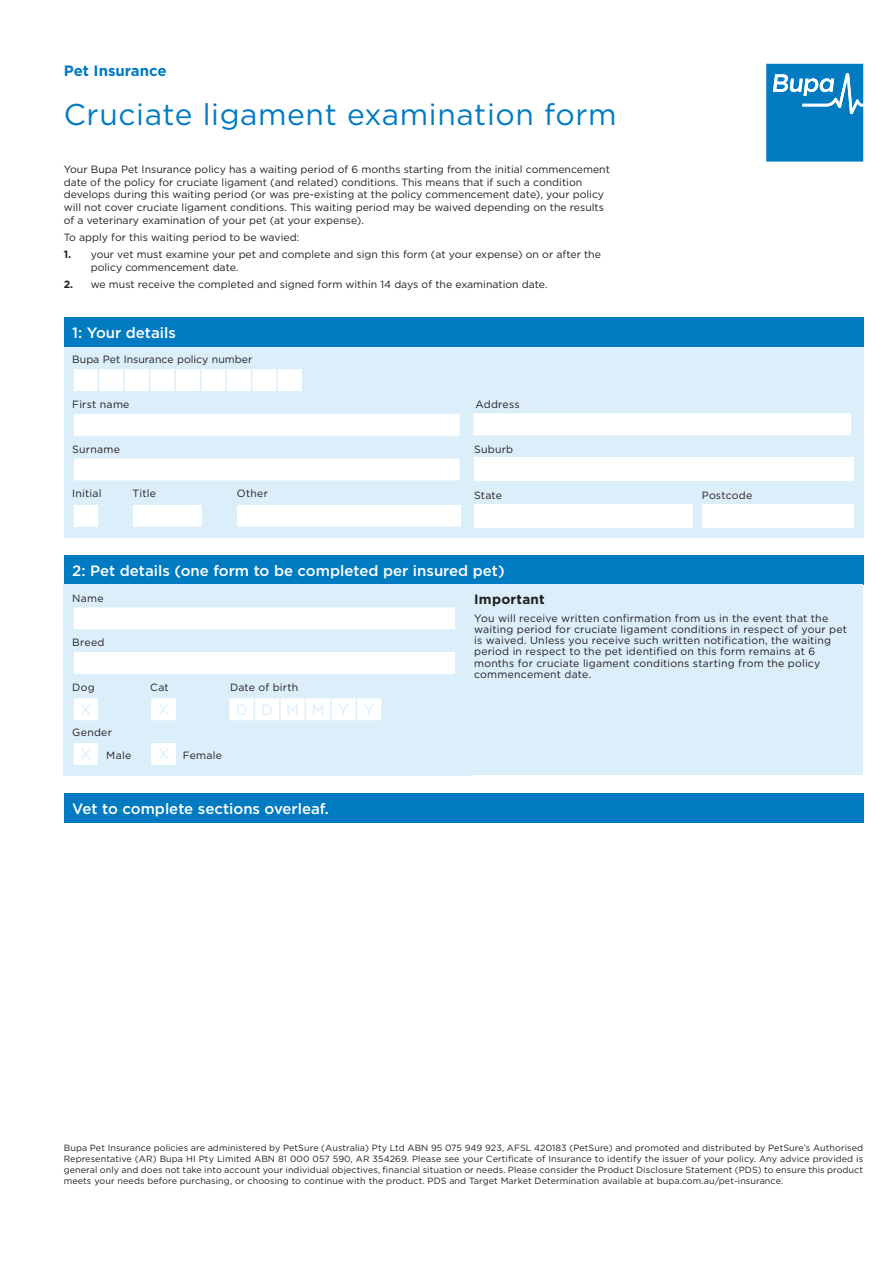
<style>
.page{position:relative;width:893px;height:1263px;background:#fff}
.page>*{position:absolute;margin:0;border:0;box-sizing:border-box;transform-origin:0 0}
.Heading{font:30px "Gotham";letter-spacing:.02em;color:#007bc2}
.Section_Headings{font:500 15px "Gotham";color:#fff}
.Heading-2{font:700 15px "Gotham";color:#007bc2}
.Cell_Prompt{font:15px "Gotham";color:#dbeef9}
.t1{font:700 13.5px "Gotham";letter-spacing:.015em;color:#231f20}
.Normal_more_para_space{font:10.5px/12.8px "Gotham";color:#231f20}
.Normal_more_para_space-2{font:10.5px/11.2px "Gotham";letter-spacing:.02em;color:#231f20}
.Normal_more_para_space-3{font:10.5px "Gotham";letter-spacing:.025em;color:#231f20}
.Section_Headings-2{font:9px/10.8px "Gotham";letter-spacing:.01em;color:#231f20;text-align:justify}
.s1{font-weight:700}
</style>
<div class="page">
<svg style="left:766px;top:64px;width:97px;height:98px;background:#1a88c8"></svg>
<div style="left:64px;top:555px;width:799px;height:30px;background:#007bc2"></div>
<div style="left:64px;top:793px;width:799px;height:30px;background:#007bc2"></div>
<div style="left:466px;top:585px;width:397px;height:190px;background:#dbeef9"></div>
<div style="left:64px;top:585px;width:408px;height:191px;background:#dbeef9"></div>
<div style="left:73px;top:607px;width:383px;height:23px;background:#fff"></div>
<hr style="left:72px;top:607px;width:2px;height:22px;background:#dbeef9">
<hr style="left:72px;top:629px;width:384px;height:2px;background:#dbeef9">
<svg style="left:455px;top:607px;width:1px;height:22px"></svg>
<div style="left:73px;top:651px;width:383px;height:24px;background:#fff"></div>
<hr style="left:72px;top:650px;width:384px;height:2px;background:#dbeef9">
<hr style="left:72px;top:652px;width:2px;height:22px;background:#dbeef9">
<hr style="left:72px;top:674px;width:384px;height:1px;background:#dbeef9">
<svg style="left:455px;top:652px;width:1px;height:22px"></svg>
<svg style="left:74px;top:698px;width:307px;height:23px"></svg>
<hr style="left:228px;top:720px;width:26px;height:2px;background:#dbeef9">
<hr style="left:254px;top:720px;width:26px;height:2px;background:#dbeef9">
<hr style="left:280px;top:720px;width:25px;height:2px;background:#dbeef9">
<hr style="left:305px;top:720px;width:26px;height:2px;background:#dbeef9">
<hr style="left:331px;top:720px;width:25px;height:2px;background:#dbeef9">
<hr style="left:356px;top:720px;width:27px;height:2px;background:#dbeef9">
<svg style="left:74px;top:743px;width:102px;height:22px"></svg>
<div style="left:64px;top:347px;width:799px;height:191px;background:#dbeef9"></div>
<svg style="left:74px;top:369px;width:228px;height:22px;background:#fcfdfe"></svg>
<div style="left:73px;top:413px;width:387px;height:23px;background:#fff"></div>
<hr style="left:72px;top:412px;width:389px;height:2px;background:#dbeef9">
<hr style="left:72px;top:414px;width:2px;height:22px;background:#dbeef9">
<hr style="left:459px;top:414px;width:2px;height:22px;background:#dbeef9">
<div style="left:73px;top:458px;width:387px;height:23px;background:#fff"></div>
<hr style="left:72px;top:458px;width:2px;height:22px;background:#dbeef9">
<hr style="left:72px;top:480px;width:389px;height:2px;background:#dbeef9">
<hr style="left:459px;top:458px;width:2px;height:22px;background:#dbeef9">
<svg style="left:74px;top:505px;width:387px;height:22px"></svg>
<div style="left:473px;top:413px;width:379px;height:23px;background:#fff"></div>
<hr style="left:472px;top:435px;width:381px;height:2px;background:#dbeef9">
<hr style="left:851px;top:413px;width:2px;height:22px;background:#dbeef9">
<div style="left:64px;top:317px;width:799px;height:30px;background:#007bc2"></div>
<div style="left:474px;top:504px;width:219px;height:23px;background:#fff"></div>
<div style="left:702px;top:504px;width:152px;height:23px;background:#fff"></div>
<div style="left:474px;top:457px;width:380px;height:23px;background:#fff"></div>
<p class="Heading-2" style="left:64px;top:61px;width:104px">Pet Insurance</p>
<p class="Heading" style="left:64px;top:95px;width:554px">Cruciate ligament examination form</p>
<p class="Normal_more_para_space" style="left:64px;top:163px;width:548px">Your Bupa Pet Insurance policy has a waiting period of 6 months starting from the initial commencement date of the policy for cruciate ligament (and related) conditions. This means that if such a condition develops during this waiting period (or was pre-existing at the policy commencement date), your policy will not cover cruciate ligament conditions. This waiting period may be waived depending on the results of a veterinary examination of your pet (at your expense).</p>
<p class="Normal_more_para_space" style="left:64px;top:231px;width:237px">To apply for this waiting period to be wavied:</p>
<p class="Normal_more_para_space" style="left:91px;top:248px;width:512px;text-indent:-27px"><span class="s1">1.</span> your vet must examine your pet and complete and sign this form (at your expense) on or after the policy commencement date.</p>
<p class="Normal_more_para_space" style="left:64px;top:277px;width:485px"><span class="s1">2.</span> we must receive the completed and signed form within 14 days of the examination date.</p>
<p class="Section_Headings" style="left:72px;top:323px;width:105px">1: Your details</p>
<p class="Normal_more_para_space" style="left:72px;top:353px;width:181px">Bupa Pet Insurance policy number</p>
<p class="Normal_more_para_space-3" style="left:72px;top:398px;width:59px">First name</p>
<p class="Normal_more_para_space-3" style="left:72px;top:442px;width:49px">Surname</p>
<p class="Normal_more_para_space-2" style="left:72px;top:488px;width:31px">Initial</p>
<p class="Normal_more_para_space" style="left:133px;top:487px;width:25px">Title</p>
<p class="Normal_more_para_space" style="left:237px;top:487px;width:33px">Other</p>
<p class="Normal_more_para_space-2" style="left:475px;top:398px;width:46px">Address</p>
<p class="Normal_more_para_space" style="left:474px;top:442px;width:41px">Suburb</p>
<p class="Normal_more_para_space" style="left:474px;top:488px;width:29px">State</p>
<p class="Section_Headings" style="left:72px;top:561px;width:434px">2: Pet details (one form to be completed per insured pet)</p>
<p class="Normal_more_para_space" style="left:702px;top:488px;width:52px">Postcode</p>
<p class="Normal_more_para_space" style="left:72px;top:591px;width:33px">Name</p>
<p class="Normal_more_para_space" style="left:72px;top:636px;width:34px">Breed</p>
<p class="Normal_more_para_space" style="left:72px;top:681px;width:24px">Dog</p>
<p class="Normal_more_para_space" style="left:150px;top:681px;width:20px">Cat</p>
<p class="Normal_more_para_space" style="left:230px;top:681px;width:70px">Date of birth</p>
<p class="Cell_Prompt" style="left:80px;top:700px;width:12px">X</p>
<p class="Cell_Prompt" style="left:158px;top:700px;width:12px">X</p>
<p class="Cell_Prompt" style="left:236px;top:700px;width:13px">D</p>
<p class="Cell_Prompt" style="left:261px;top:700px;width:13px">D</p>
<p class="Cell_Prompt" style="left:286px;top:700px;width:15px">M</p>
<p class="Cell_Prompt" style="left:312px;top:700px;width:15px">M</p>
<p class="Cell_Prompt" style="left:338px;top:700px;width:12px">Y</p>
<p class="Cell_Prompt" style="left:364px;top:700px;width:12px">Y</p>
<p class="Normal_more_para_space" style="left:72px;top:725px;width:41px">Gender</p>
<p class="Cell_Prompt" style="left:80px;top:744px;width:12px">X</p>
<p class="Cell_Prompt" style="left:158px;top:744px;width:12px">X</p>
<p class="Normal_more_para_space" style="left:106px;top:748px;width:26px">Male</p>
<p class="Normal_more_para_space" style="left:183px;top:748px;width:41px">Female</p>
<p class="Section_Headings" style="left:72px;top:799px;width:258px">Vet to complete sections overleaf.</p>
<p class="t1" style="left:474px;top:590px;width:72px">Important</p>
<p class="Normal_more_para_space-2" style="left:474px;top:612px;width:374px">You will receive written confirmation from us in the event that the waiting period for cruciate ligament conditions in respect of your pet is waived. Unless you receive such written notification, the waiting period in respect to the pet identified on this form remains at 6 months for cruciate ligament conditions starting from the policy commencement date.</p>
<p class="Section_Headings-2" style="left:64px;top:1142px;width:801px">Bupa Pet Insurance policies are administered by PetSure (Australia) Pty Ltd ABN 95 075 949 923, AFSL 420183 (PetSure) and promoted and distributed by PetSure’s Authorised Representative (AR) Bupa HI Pty Limited ABN 81 000 057 590, AR 354269. Please see your Certificate of Insurance to identify the issuer of your policy. Any advice provided is general only and does not take into account your individual objectives, financial situation or needs. Please consider the Product Disclosure Statement (PDS) to ensure this product meets your needs before purchasing, or choosing to continue with the product. PDS and Target Market Determination available at bupa.com.au/pet-insurance.</p>
</div>
